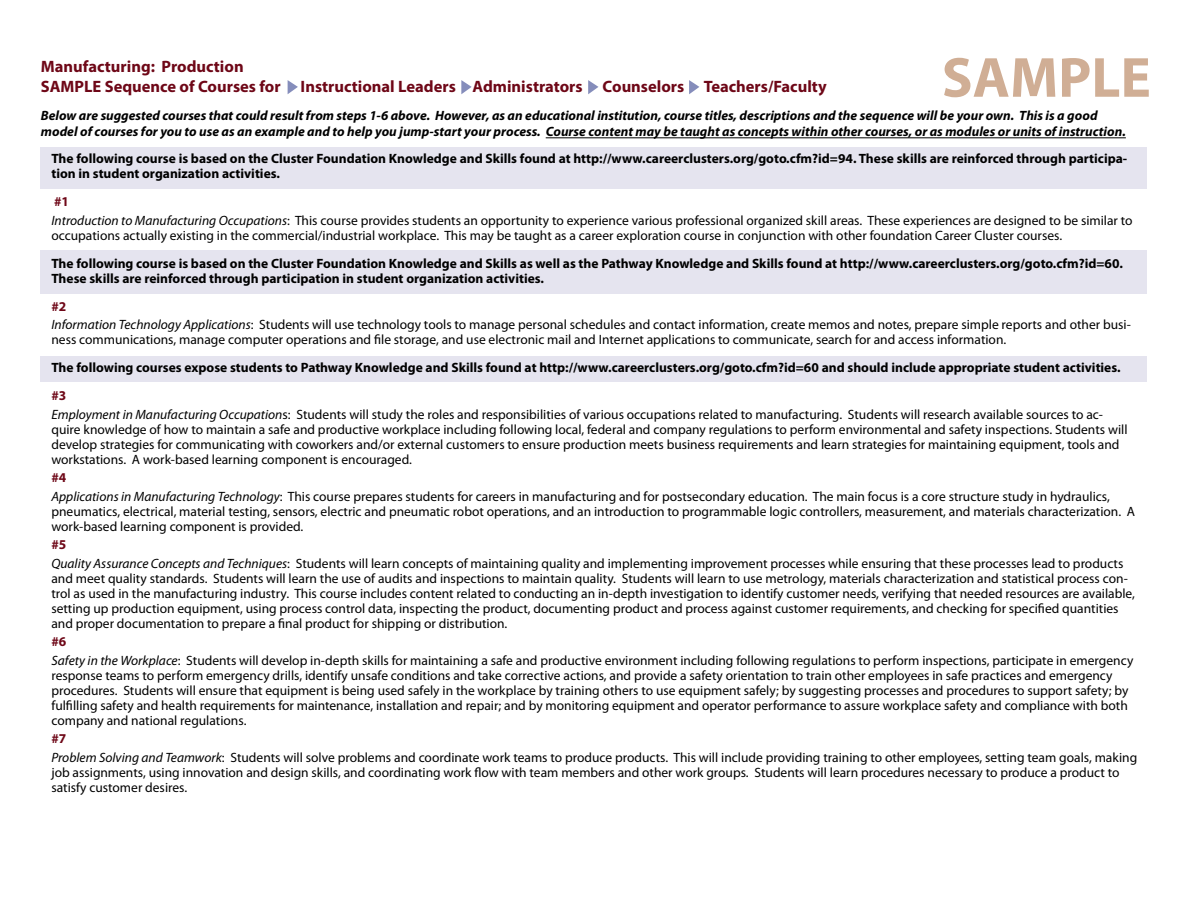
<style>
.page{position:relative;width:1188px;height:918px;background:#fff}
.page>*{position:absolute;margin:0;border:0;box-sizing:border-box;transform-origin:0 0}
.t1{font:700 57px "Myriad Pro";color:#d0ae95}
.t2{font:700 16.5px "Myriad Pro";color:#6e0717}
.t3{font:13.5px/15px "Myriad Pro";color:#000}
.t4{font:700 13.5px/15px "Myriad Pro";color:#000}
.t5{font:italic 700 13.5px/16.2px "Myriad Pro";color:#000}
.t6{font:700 13.5px "Myriad Pro";color:#6e0717}
.s1{font-style:italic}
</style>
<div class="page">
<div style="left:40px;top:356px;width:1108px;height:25px;background:#e5e4ef"></div>
<div style="left:40px;top:250px;width:1108px;height:43px;background:#e5e4ef"></div>
<div style="left:40px;top:147px;width:1108px;height:42px;background:#e5e4ef"></div>
<svg style="left:288px;top:80px;width:10px;height:14px"></svg>
<svg style="left:461px;top:80px;width:11px;height:14px"></svg>
<svg style="left:588px;top:80px;width:10px;height:14px"></svg>
<svg style="left:689px;top:80px;width:10px;height:14px"></svg>
<hr style="left:546px;top:137px;width:580px;height:1px;background:#000">
<p class="t2" style="left:41px;top:58px;width:204px">Manufacturing: Production</p>
<p class="t2" style="left:41px;top:77px;width:787px">SAMPLE Sequence of Courses for Instructional Leaders Administrators Counselors Teachers/Faculty</p>
<p class="t1" style="left:942px;top:46px;width:211px">SAMPLE</p>
<p class="t5" style="left:41px;top:108px;width:1086px">Below are suggested courses that could result from steps 1-6 above. However, as an educational institution, course titles, descriptions and the sequence will be your own. This is a good model of courses for you to use as an example and to help you jump-start your process. Course content may be taught as concepts within other courses, or as modules or units of instruction.</p>
<p class="t4" style="left:51px;top:151px;width:1077px">The following course is based on the Cluster Foundation Knowledge and Skills found at http://www.careerclusters.org/goto.cfm?id=94. These skills are reinforced through participa&shy;tion in student organization activities.</p>
<p class="t6" style="left:54px;top:194px;width:16px">#1</p>
<p class="t3" style="left:51px;top:213px;width:1083px"><span class="s1">Introduction to Manufacturing Occupations</span>: This course provides students an opportunity to experience various professional organized skill areas. These experiences are designed to be similar to occupations actually existing in the commercial/industrial workplace. This may be taught as a career exploration course in conjunction with other foundation Career Cluster courses.</p>
<p class="t4" style="left:51px;top:256px;width:1073px">The following course is based on the Cluster Foundation Knowledge and Skills as well as the Pathway Knowledge and Skills found at http://www.careerclusters.org/goto.cfm?id=60.<br>These skills are reinforced through participation in student organization activities.</p>
<p class="t6" style="left:51px;top:299px;width:16px">#2</p>
<p class="t3" style="left:51px;top:317px;width:1081px"><span class="s1">Information Technology Applications</span>: Students will use technology tools to manage personal schedules and contact information, create memos and notes, prepare simple reports and other busi&shy;ness communications, manage computer operations and file storage, and use electronic mail and Internet applications to communicate, search for and access information.</p>
<p class="t4" style="left:51px;top:360px;width:1071px">The following courses expose students to Pathway Knowledge and Skills found at http://www.careerclusters.org/goto.cfm?id=60 and should include appropriate student activities.</p>
<p class="t6" style="left:51px;top:388px;width:16px">#3</p>
<p class="t3" style="left:51px;top:407px;width:1078px"><span class="s1">Employment in Manufacturing Occupation</span>s: Students will study the roles and responsibilities of various occupations related to manufacturing. Students will research available sources to ac&shy;quire knowledge of how to maintain a safe and productive workplace including following local, federal and company regulations to perform environmental and safety inspections. Students will develop strategies for communicating with coworkers and/or external customers to ensure production meets business requirements and learn strategies for maintaining equipment, tools and workstations. A work-based learning component is encouraged.</p>
<p class="t6" style="left:51px;top:470px;width:16px">#4</p>
<p class="t3" style="left:51px;top:489px;width:1085px"><span class="s1">Applications in Manufacturing Technology</span>: This course prepares students for careers in manufacturing and for postsecondary education. The main focus is a core structure study in hydraulics, pneumatics, electrical, material testing, sensors, electric and pneumatic robot operations, and an introduction to programmable logic controllers, measurement, and materials characterization. A work-based learning component is provided.</p>
<p class="t6" style="left:51px;top:537px;width:16px">#5</p>
<p class="t3" style="left:51px;top:556px;width:1085px"><span class="s1">Quality Assurance Concepts and Techniques</span>: Students will learn concepts of maintaining quality and implementing improvement processes while ensuring that these processes lead to products and meet quality standards. Students will learn the use of audits and inspections to maintain quality. Students will learn to use metrology, materials characterization and statistical process con&shy;trol as used in the manufacturing industry. This course includes content related to conducting an in-depth investigation to identify customer needs, verifying that needed resources are available, setting up production equipment, using process control data, inspecting the product, documenting product and process against customer requirements, and checking for specified quantities and proper documentation to prepare a final product for shipping or distribution.</p>
<p class="t6" style="left:51px;top:634px;width:16px">#6</p>
<p class="t3" style="left:51px;top:653px;width:1083px"><span class="s1">Safety in the Workplace</span>: Students will develop in-depth skills for maintaining a safe and productive environment including following regulations to perform inspections, participate in emergency response teams to perform emergency drills, identify unsafe conditions and take corrective actions, and provide a safety orientation to train other employees in safe practices and emergency procedures. Students will ensure that equipment is being used safely in the workplace by training others to use equipment safely; by suggesting processes and procedures to support safety; by fulfilling safety and health requirements for maintenance, installation and repair; and by monitoring equipment and operator performance to assure workplace safety and compliance with both company and national regulations.</p>
<p class="t6" style="left:51px;top:731px;width:16px">#7</p>
<p class="t3" style="left:51px;top:750px;width:1087px"><span class="s1">Problem Solving and Teamwork</span>: Students will solve problems and coordinate work teams to produce products. This will include providing training to other employees, setting team goals, making job assignments, using innovation and design skills, and coordinating work flow with team members and other work groups. Students will learn procedures necessary to produce a product to satisfy customer desires.</p>
</div>
